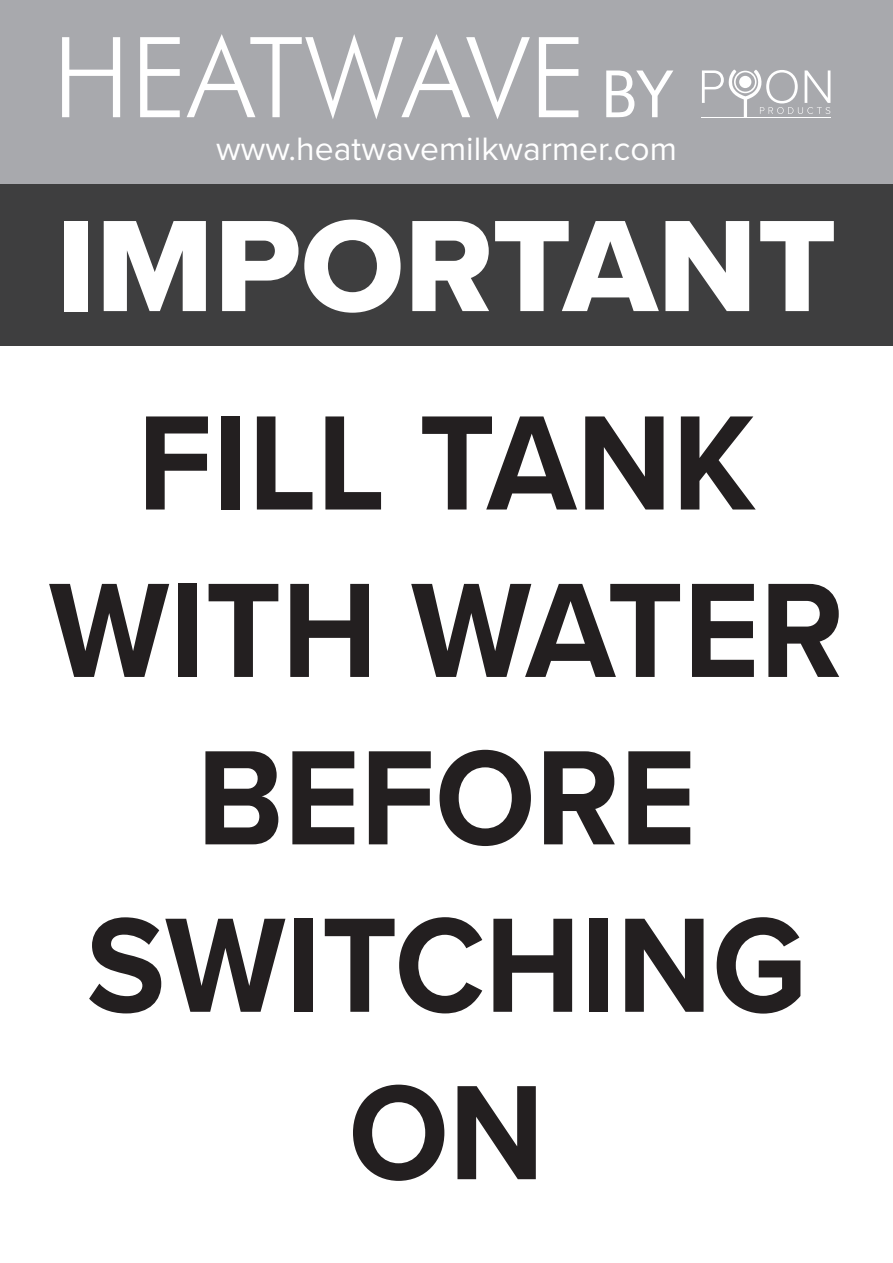
<style>
.page{position:relative;width:893px;height:1263px;background:#fff}
.page>*{position:absolute;margin:0;border:0;box-sizing:border-box;transform-origin:0 0}
.t1{font:700 139.5px/167.4px "Proxima Nova";color:#231f20;text-align:center;scale:.94 1}
.t2{font:135px "Proxima Nova Extrabld";color:#fff}
.t3{font:33.6px "Proxima Nova";color:#fff}
</style>
<div class="page">
<div style="left:0;top:0;width:893px;height:187px;background:#a8a9ad"></div>
<svg style="left:62px;top:34px;width:611px;height:85px"></svg>
<hr style="left:702px;top:117px;width:129px;height:1px;background:#fff">
<svg style="left:702px;top:69px;width:128px;height:48px"></svg>
<svg style="left:739px;top:76px;width:12px;height:12px"></svg>
<div style="left:741px;top:77px;width:9px;height:10px;background:#fff;border-radius:50%"></div>
<div style="left:0;top:184px;width:893px;height:161px;background:#3e3e3f"></div>
<p class="t3" style="left:216px;top:124px;width:462px">www.heatwavemilkwarmer.com</p>
<p class="t2" style="left:56px;top:165px;width:782px">IMPORTANT</p>
<p class="t1" style="left:49px;top:376px;width:847px">FILL TANK<br>WITH WATER<br>BEFORE<br>SWITCHING<br>ON</p>
</div>
